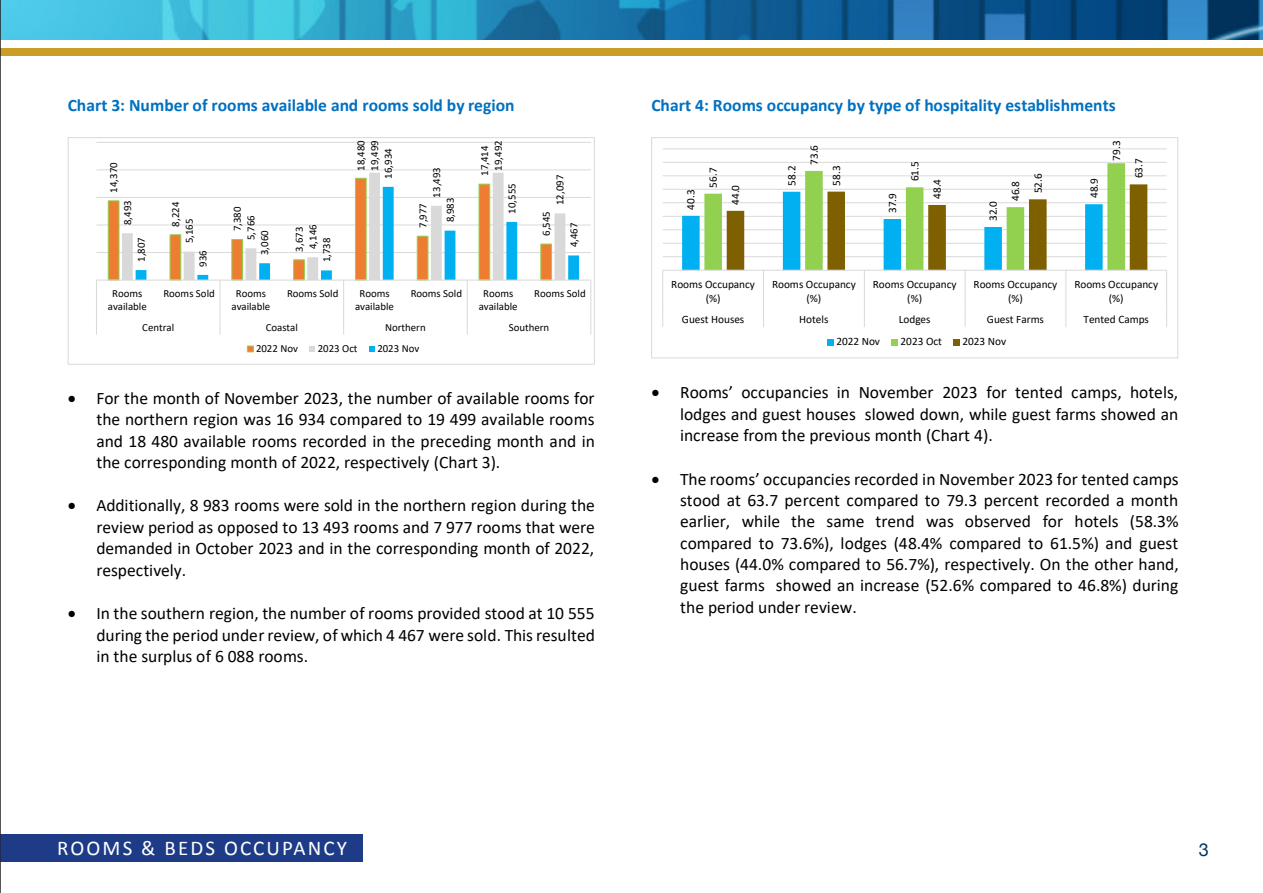
<style>
.page{position:relative;width:1263px;height:893px;background:#fff}
.page>*{position:absolute;margin:0;border:0;box-sizing:border-box;transform-origin:0 0}
.t1{font:21px "Calibri";letter-spacing:.1em;color:#fff}
.t2{font:17.55px/21.3px "Calibri";color:#000;text-align:justify}
.t3{font:700 17.55px "Calibri";letter-spacing:.005em;color:#0070c0}
.t4{font:11.25px/13.6px "Calibri";color:#000;text-align:center}
.t5{font:10.8px/13.2px "Calibri";color:#000;text-align:center}
</style>
<div class="page">
<img style="left:1px;top:0;width:1262px;height:39px">
<div style="left:0;top:49px;width:1263px;height:7px;background:#ca9e25"></div>
<div style="left:0;top:834px;width:363px;height:27px;background:#1d3b87"></div>
<hr style="left:0;top:0;width:1px;height:893px;background:#231f20">
<hr style="left:96px;top:252px;width:495px;height:1px;background:#d9d9d9">
<hr style="left:96px;top:225px;width:495px;height:1px;background:#d9d9d9">
<hr style="left:96px;top:197px;width:495px;height:1px;background:#d9d9d9">
<hr style="left:96px;top:170px;width:495px;height:1px;background:#d9d9d9">
<hr style="left:96px;top:142px;width:495px;height:1px;background:#d9d9d9">
<svg style="left:108px;top:200px;width:14px;height:80px"></svg>
<svg style="left:122px;top:173px;width:382px;height:107px"></svg>
<svg style="left:136px;top:187px;width:443px;height:93px"></svg>
<hr style="left:96px;top:280px;width:495px;height:1px;background:#d9d9d9">
<hr style="left:96px;top:280px;width:1px;height:34px;background:#d9d9d9">
<hr style="left:220px;top:280px;width:1px;height:34px;background:#d9d9d9">
<hr style="left:343px;top:280px;width:1px;height:34px;background:#d9d9d9">
<hr style="left:467px;top:280px;width:1px;height:34px;background:#d9d9d9">
<hr style="left:590px;top:280px;width:1px;height:34px;background:#d9d9d9">
<svg style="left:96px;top:314px;width:1px;height:21px"></svg>
<svg style="left:220px;top:314px;width:1px;height:21px"></svg>
<svg style="left:343px;top:314px;width:1px;height:21px"></svg>
<svg style="left:467px;top:314px;width:1px;height:21px"></svg>
<svg style="left:590px;top:314px;width:1px;height:21px"></svg>
<div style="left:247px;top:346px;width:7px;height:6px;border:1px solid #92d050"></div>
<svg style="left:309px;top:346px;width:6px;height:6px"></svg>
<svg style="left:369px;top:346px;width:6px;height:6px"></svg>
<div style="left:68px;top:137px;width:527px;height:227px;border:1px solid #d9d9d9"></div>
<hr style="left:663px;top:256px;width:503px;height:1px;background:#d9d9d9">
<hr style="left:663px;top:243px;width:503px;height:1px;background:#d9d9d9">
<hr style="left:663px;top:229px;width:503px;height:1px;background:#d9d9d9">
<hr style="left:663px;top:216px;width:503px;height:1px;background:#d9d9d9">
<hr style="left:663px;top:202px;width:503px;height:1px;background:#d9d9d9">
<hr style="left:663px;top:189px;width:503px;height:1px;background:#d9d9d9">
<hr style="left:663px;top:175px;width:503px;height:1px;background:#d9d9d9">
<hr style="left:663px;top:162px;width:503px;height:1px;background:#d9d9d9">
<hr style="left:663px;top:149px;width:503px;height:1px;background:#d9d9d9">
<svg style="left:682px;top:163px;width:465px;height:107px"></svg>
<hr style="left:663px;top:270px;width:503px;height:1px;background:#d9d9d9">
<hr style="left:662px;top:270px;width:1px;height:35px;background:#d9d9d9">
<hr style="left:763px;top:270px;width:1px;height:35px;background:#d9d9d9">
<hr style="left:864px;top:270px;width:1px;height:35px;background:#d9d9d9">
<hr style="left:965px;top:270px;width:1px;height:35px;background:#d9d9d9">
<hr style="left:1065px;top:270px;width:1px;height:35px;background:#d9d9d9">
<hr style="left:1166px;top:270px;width:1px;height:35px;background:#d9d9d9">
<svg style="left:662px;top:305px;width:1px;height:22px"></svg>
<svg style="left:763px;top:305px;width:1px;height:22px"></svg>
<svg style="left:864px;top:305px;width:1px;height:22px"></svg>
<svg style="left:965px;top:305px;width:1px;height:22px"></svg>
<svg style="left:1065px;top:305px;width:1px;height:22px"></svg>
<svg style="left:1166px;top:305px;width:1px;height:22px"></svg>
<div style="left:827px;top:339px;width:7px;height:6px;background:#00b0f0"></div>
<svg style="left:892px;top:339px;width:6px;height:6px"></svg>
<div style="left:953px;top:339px;width:7px;height:6px;background:#7f6000"></div>
<div style="left:651px;top:137px;width:527px;height:221px;border:1px solid #d9d9d9"></div>
<p class="t3" style="left:68px;top:93px;width:448px">Chart 3: Number of rooms available and rooms sold by region</p>
<p class="t5" style="left:107px;top:193px;width:32px;rotate:-90deg">14,370</p>
<p class="t5" style="left:121px;top:225px;width:26px;rotate:-90deg">8,493</p>
<p class="t5" style="left:134px;top:262px;width:26px;rotate:-90deg">1,807</p>
<p class="t5" style="left:169px;top:227px;width:26px;rotate:-90deg">8,224</p>
<p class="t5" style="left:230px;top:231px;width:26px;rotate:-90deg">7,380</p>
<p class="t5" style="left:182px;top:243px;width:26px;rotate:-90deg">5,165</p>
<p class="t5" style="left:244px;top:240px;width:26px;rotate:-90deg">5,766</p>
<p class="t5" style="left:306px;top:249px;width:26px;rotate:-90deg">4,146</p>
<p class="t5" style="left:292px;top:252px;width:26px;rotate:-90deg">3,673</p>
<p class="t5" style="left:258px;top:255px;width:26px;rotate:-90deg">3,060</p>
<p class="t5" style="left:320px;top:262px;width:26px;rotate:-90deg">1,738</p>
<p class="t5" style="left:196px;top:267px;width:18px;rotate:-90deg">936</p>
<p class="t5" style="left:354px;top:171px;width:32px;rotate:-90deg">18,480</p>
<p class="t5" style="left:368px;top:171px;width:32px;rotate:-90deg">19,499</p>
<p class="t5" style="left:381px;top:179px;width:32px;rotate:-90deg">16,934</p>
<p class="t5" style="left:430px;top:198px;width:32px;rotate:-90deg">13,493</p>
<p class="t5" style="left:443px;top:222px;width:26px;rotate:-90deg">8,983</p>
<p class="t5" style="left:416px;top:228px;width:26px;rotate:-90deg">7,977</p>
<p class="t5" style="left:491px;top:171px;width:32px;rotate:-90deg">19,492</p>
<p class="t5" style="left:478px;top:176px;width:32px;rotate:-90deg">17,414</p>
<p class="t5" style="left:505px;top:214px;width:32px;rotate:-90deg">10,555</p>
<p class="t5" style="left:553px;top:205px;width:32px;rotate:-90deg">12,097</p>
<p class="t5" style="left:539px;top:236px;width:26px;rotate:-90deg">6,545</p>
<p class="t5" style="left:567px;top:247px;width:26px;rotate:-90deg">4,467</p>
<p class="t5" style="left:108px;top:287px;width:40px">Rooms available</p>
<p class="t5" style="left:163px;top:287px;width:53px">Rooms Sold</p>
<p class="t5" style="left:231px;top:287px;width:40px">Rooms available</p>
<p class="t5" style="left:287px;top:287px;width:53px">Rooms Sold</p>
<p class="t5" style="left:355px;top:287px;width:40px">Rooms available</p>
<p class="t5" style="left:411px;top:287px;width:53px">Rooms Sold</p>
<p class="t5" style="left:479px;top:287px;width:40px">Rooms available</p>
<p class="t5" style="left:534px;top:287px;width:53px">Rooms Sold</p>
<p class="t5" style="left:142px;top:321px;width:33px">Central</p>
<p class="t5" style="left:266px;top:321px;width:34px">Coastal</p>
<p class="t5" style="left:385px;top:321px;width:42px">Northern</p>
<p class="t5" style="left:509px;top:321px;width:42px">Southern</p>
<p class="t5" style="left:256px;top:342px;width:43px">2022 Nov</p>
<p class="t5" style="left:318px;top:342px;width:41px">2023 Oct</p>
<p class="t5" style="left:377px;top:342px;width:43px">2023 Nov</p>
<p class="t2" style="left:96px;top:387px;width:500px;text-indent:-29px">• For the month of November 2023, the number of available rooms for the northern region was 16 934 compared to 19 499 available rooms and 18 480 available rooms recorded in the preceding month and in the corresponding month of 2022, respectively (Chart 3).</p>
<p class="t2" style="left:96px;top:494px;width:500px;text-indent:-29px">• Additionally, 8 983 rooms were sold in the northern region during the review period as opposed to 13 493 rooms and 7 977 rooms that were demanded in October 2023 and in the corresponding month of 2022, respectively.</p>
<p class="t2" style="left:96px;top:602px;width:500px;text-indent:-29px">• In the southern region, the number of rooms provided stood at 10 555 during the period under review, of which 4 467 were sold. This resulted in the surplus of 6 088 rooms.</p>
<p class="t3" style="left:651px;top:93px;width:466px">Chart 4: Rooms occupancy by type of hospitality establishments</p>
<p class="t4" style="left:684px;top:210px;width:22px;rotate:-90deg">40.3</p>
<p class="t4" style="left:706px;top:188px;width:22px;rotate:-90deg">56.7</p>
<p class="t4" style="left:728px;top:205px;width:22px;rotate:-90deg">44.0</p>
<p class="t4" style="left:784px;top:186px;width:22px;rotate:-90deg">58.2</p>
<p class="t4" style="left:807px;top:165px;width:22px;rotate:-90deg">73.6</p>
<p class="t4" style="left:829px;top:186px;width:22px;rotate:-90deg">58.3</p>
<p class="t4" style="left:908px;top:181px;width:22px;rotate:-90deg">61.5</p>
<p class="t4" style="left:930px;top:199px;width:22px;rotate:-90deg">48.4</p>
<p class="t4" style="left:1031px;top:193px;width:22px;rotate:-90deg">52.6</p>
<p class="t4" style="left:1008px;top:201px;width:22px;rotate:-90deg">46.8</p>
<p class="t4" style="left:885px;top:213px;width:22px;rotate:-90deg">37.9</p>
<p class="t4" style="left:986px;top:221px;width:22px;rotate:-90deg">32.0</p>
<p class="t4" style="left:1087px;top:198px;width:22px;rotate:-90deg">48.9</p>
<p class="t4" style="left:1109px;top:161px;width:22px;rotate:-90deg">79.3</p>
<p class="t4" style="left:1131px;top:178px;width:22px;rotate:-90deg">63.7</p>
<p class="t4" style="left:671px;top:277px;width:85px">Rooms Occupancy (%)</p>
<p class="t4" style="left:772px;top:277px;width:85px">Rooms Occupancy (%)</p>
<p class="t4" style="left:873px;top:277px;width:85px">Rooms Occupancy (%)</p>
<p class="t4" style="left:974px;top:277px;width:85px">Rooms Occupancy (%)</p>
<p class="t4" style="left:1074px;top:277px;width:85px">Rooms Occupancy (%)</p>
<p class="t4" style="left:682px;top:312px;width:64px">Guest Houses</p>
<p class="t4" style="left:799px;top:312px;width:31px">Hotels</p>
<p class="t4" style="left:899px;top:312px;width:33px">Lodges</p>
<p class="t4" style="left:987px;top:312px;width:59px">Guest Farms</p>
<p class="t4" style="left:1083px;top:312px;width:67px">Tented Camps</p>
<p class="t4" style="left:836px;top:334px;width:45px">2022 Nov</p>
<p class="t4" style="left:901px;top:334px;width:43px">2023 Oct</p>
<p class="t4" style="left:962px;top:334px;width:45px">2023 Nov</p>
<p class="t2" style="left:680px;top:381px;width:500px;text-indent:-29px">• Rooms’ occupancies in November 2023 for tented camps, hotels, lodges and guest houses slowed down, while guest farms showed an increase from the previous month (Chart 4).</p>
<p class="t2" style="left:680px;top:468px;width:500px;text-indent:-29px">• The rooms’ occupancies recorded in November 2023 for tented camps stood at 63.7 percent compared to 79.3 percent recorded a month earlier, while the same trend was observed for hotels (58.3% compared to 73.6%), lodges (48.4% compared to 61.5%) and guest houses (44.0% compared to 56.7%), respectively. On the other hand, guest farms showed an increase (52.6% compared to 46.8%) during the period under review.</p>
<p class="t1" style="left:57px;top:833px;width:291px">ROOMS &amp; BEDS OCCUPANCY</p>
</div>
